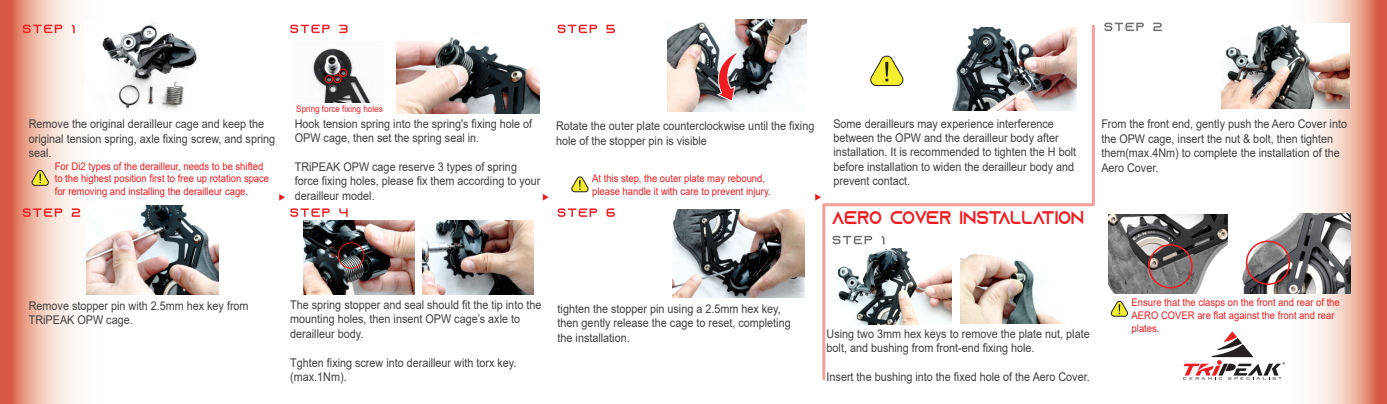
<style>
.page{position:relative;width:1387px;height:404px;background:#fff}
.page>*{position:absolute;margin:0;border:0;box-sizing:border-box;transform-origin:0 0}
.t1{font:18.3px "Azonix";color:#ee1d23;scale:.9 1}
.t2{font:12px/14.4px "Arial";color:#3e3e3f;scale:.9 1}
.t3{font:10.5px/12.6px "Arial";color:#ee1d23;scale:.9 1}
.t4{font:9px "Arial";color:#ee1d23;scale:.9 1}
</style>
<div class="page">
<svg style="left:1244px;top:0;width:142px;height:404px"></svg>
<svg style="left:0;top:0;width:81px;height:404px"></svg>
<svg style="left:23px;top:25px;width:39px;height:8px"></svg>
<svg style="left:72px;top:25px;width:3px;height:8px"></svg>
<svg style="left:23px;top:208px;width:39px;height:9px"></svg>
<svg style="left:72px;top:208px;width:8px;height:9px"></svg>
<svg style="left:290px;top:25px;width:40px;height:8px"></svg>
<svg style="left:339px;top:25px;width:8px;height:8px"></svg>
<svg style="left:290px;top:208px;width:40px;height:9px"></svg>
<svg style="left:339px;top:208px;width:8px;height:9px"></svg>
<svg style="left:557px;top:25px;width:40px;height:8px"></svg>
<svg style="left:606px;top:25px;width:9px;height:8px"></svg>
<svg style="left:279px;top:194px;width:6px;height:7px"></svg>
<svg style="left:543px;top:194px;width:5px;height:7px"></svg>
<svg style="left:815px;top:194px;width:6px;height:7px"></svg>
<svg style="left:822px;top:25px;width:272px;height:355px"></svg>
<img style="left:838px;top:249px;width:113px;height:75px">
<img style="left:1221px;top:24px;width:127px;height:85px">
<img style="left:1242px;top:214px;width:107px;height:79px">
<img style="left:1108px;top:214px;width:119px;height:80px">
<img style="left:102px;top:23px;width:95px;height:87px">
<img style="left:86px;top:206px;width:132px;height:89px">
<img style="left:397px;top:37px;width:142px;height:76px">
<img style="left:422px;top:220px;width:112px;height:75px">
<img style="left:667px;top:20px;width:139px;height:92px">
<img style="left:672px;top:209px;width:132px;height:88px">
<img style="left:952px;top:27px;width:124px;height:83px">
<svg style="left:832px;top:236px;width:40px;height:8px"></svg>
<svg style="left:881px;top:236px;width:3px;height:8px"></svg>
<svg style="left:1104px;top:23px;width:39px;height:8px"></svg>
<svg style="left:1153px;top:23px;width:8px;height:8px"></svg>
<svg style="left:1110px;top:300px;width:18px;height:17px"></svg>
<svg style="left:1183px;top:331px;width:101px;height:49px"></svg>
<div style="left:1148px;top:244px;width:44px;height:44px;border:2px solid #ee1d23;border-radius:50%"></div>
<div style="left:1245px;top:241px;width:44px;height:44px;border:2px solid #ee1d23;border-radius:50%"></div>
<img style="left:303px;top:221px;width:111px;height:74px">
<div style="left:338px;top:242px;width:26px;height:27px;border:1px solid #ee1d23;border-radius:50%"></div>
<svg style="left:707px;top:49px;width:35px;height:53px"></svg>
<svg style="left:571px;top:176px;width:18px;height:17px"></svg>
<img style="left:960px;top:248px;width:113px;height:76px">
<img style="left:312px;top:48px;width:59px;height:54px">
<svg style="left:557px;top:208px;width:40px;height:9px"></svg>
<svg style="left:606px;top:208px;width:9px;height:9px"></svg>
<div style="left:325px;top:75px;width:8px;height:8px;border:1px solid #ee1d23;border-radius:50%"></div>
<div style="left:333px;top:74px;width:8px;height:9px;border:1px solid #ee1d23;border-radius:50%"></div>
<div style="left:339px;top:69px;width:8px;height:8px;border:1px solid #ee1d23;border-radius:50%"></div>
<svg style="left:869px;top:54px;width:36px;height:32px"></svg>
<svg style="left:31px;top:169px;width:19px;height:17px"></svg>
<p class="t2" style="left:29px;top:117px;width:275px">Remove the original derailleur cage and keep the original tension spring, axle fixing screw, and spring seal.</p>
<p class="t3" style="left:55px;top:159px;width:240px">For Di2 types of the derailleur, needs to be shifted to the highest position first to free up rotation space for removing and installing the derailleur cage.</p>
<p class="t4" style="left:296px;top:103px;width:98px">Spring force fixing holes</p>
<p class="t2" style="left:295px;top:116px;width:265px">Hook tension spring into the spring's fixing hole of<br>OPW cage, then set the spring seal in.</p>
<p class="t2" style="left:295px;top:159px;width:274px">TRiPEAK OPW cage reserve 3 types of spring force fixing holes, please fix them according to your derailleur model.</p>
<p class="t2" style="left:556px;top:119px;width:288px">Rotate the outer plate counterclockwise until the fixing hole of the stopper pin is visible</p>
<p class="t3" style="left:592px;top:172px;width:200px">At this step, the outer plate may rebound, please handle it with care to prevent injury.</p>
<p class="t2" style="left:833px;top:116px;width:271px">Some derailleurs may experience interference between the OPW and the derailleur body after installation. It is recommended to tighten the H bolt before installation to widen the derailleur body and prevent contact.</p>
<h1 class="t1" style="left:832px;top:206px;width:281px">AERO COVER INSTALLATION</h1>
<p class="t2" style="left:1101px;top:117px;width:274px">From the front end, gently push the Aero Cover into the OPW cage, insert the nut &amp; bolt, then tighten them(max.4Nm) to complete the installation of the Aero Cover.</p>
<p class="t2" style="left:29px;top:298px;width:246px">Remove stopper pin with 2.5mm hex key from<br>TRiPEAK OPW cage.</p>
<p class="t2" style="left:290px;top:298px;width:280px">The spring stopper and seal should fit the tip into the mounting holes, then insent OPW cage’s axle to derailleur body.</p>
<p class="t2" style="left:290px;top:355px;width:253px">Tghten fixing screw into derailleur with torx key. (max.1Nm).</p>
<p class="t2" style="left:557px;top:301px;width:260px">tighten the stopper pin using a 2.5mm hex key, then gently release the cage to reset, completing the installation.</p>
<p class="t2" style="left:826px;top:326px;width:294px">Using two 3mm hex keys to remove the plate nut, plate bolt, and bushing from front-end fixing hole.</p>
<p class="t2" style="left:826px;top:369px;width:294px">Insert the bushing into the fixed hole of the Aero Cover.</p>
<p class="t3" style="left:1131px;top:296px;width:233px">Ensure that the clasps on the front and rear of the<br>AERO COVER are flat against the front and rear plates.</p>
</div>
